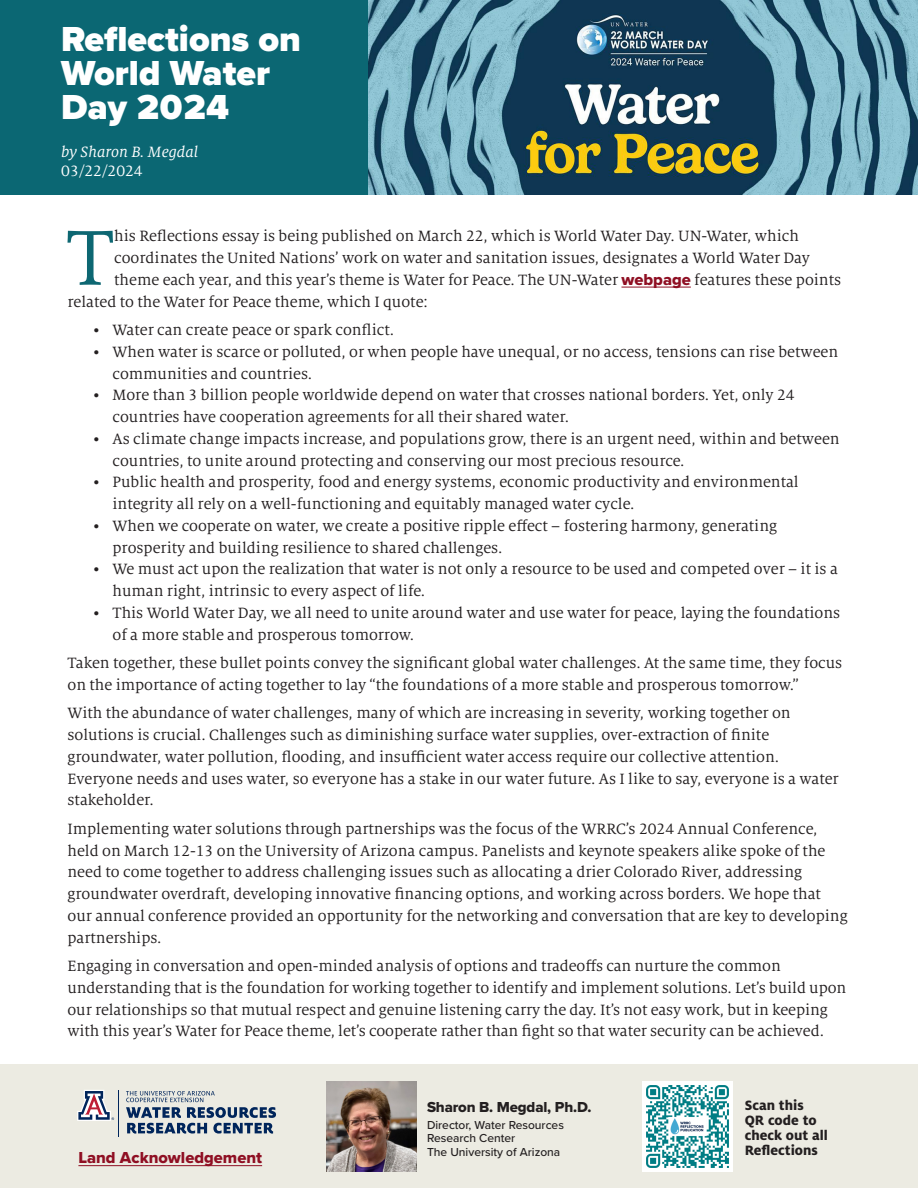
<style>
.page{position:relative;width:918px;height:1188px;background:#fff}
.page>*{position:absolute;margin:0;border:0;box-sizing:border-box;transform-origin:0 0}
.t1{font:86.25px "Milo Serif OT";color:#0d6772}
.t2{font:900 36px/34.2px "Proxima Nova";color:#fff}
.t3{font:16.5px/21.8px "Milo Serif OT";color:#231f20}
.t4{font:italic 16.5px/18.8px "Milo Serif OT";color:#fff}
.t5{font:16.5px "Proxima Nova Extrabld";color:#8f0f23}
.t6{font:800 15px/15px "Milo OT";color:#231f20}
.t7{font:15px "Proxima Nova Extrabld";letter-spacing:-.01em;color:#231f20}
.t8{font:500 12px/13.5px "Proxima Nova";color:#231f20}
.s1{font-style:normal}
.s2{font-family:"Proxima Nova Extrabld";color:#8f0f23}
</style>
<div class="page">
<img style="left:367px;top:1px;width:551px;height:193px">
<hr style="left:621px;top:287px;width:70px;height:1px;background:#8f0f23">
<div style="left:0;top:0;width:367px;height:194px;background:#0b6773"></div>
<div style="left:0;top:1064px;width:917px;height:124px;background:#ecebe2"></div>
<img style="left:326px;top:1081px;width:90px;height:90px">
<svg style="left:126px;top:1091px;width:150px;height:43px"></svg>
<svg style="left:77px;top:1090px;width:37px;height:31px"></svg>
<hr style="left:118px;top:1090px;width:1px;height:46px;background:#00255b">
<hr style="left:78px;top:1165px;width:184px;height:1px;background:#8f0f23">
<img style="left:642px;top:1081px;width:90px;height:90px">
<p class="t2" style="left:61px;top:21px;width:241px">Reflections on<br>World Water<br>Day 2024</p>
<p class="t4" style="left:61px;top:143px;width:138px">by Sharon B. Megdal<br><span class="s1">03/22/2024</span></p>
<p class="t1" style="left:66px;top:213px;width:49px">T</p>
<p class="t3" style="left:114px;top:226px;width:686px">his Reflections essay is being published on March 22, which is World Water Day. UN-Water, which</p>
<p class="t3" style="left:114px;top:248px;width:697px">coordinates the United Nations’ work on water and sanitation issues, designates a World Water Day</p>
<p class="t3" style="left:114px;top:269px;width:728px">theme each year, and this year’s theme is Water for Peace. The UN-Water <span class="s2">webpage</span> features these points</p>
<p class="t3" style="left:68px;top:291px;width:362px">related to the Water for Peace theme, which I quote:</p>
<p class="t3" style="left:93px;top:320px;width:303px">• Water can create peace or spark conflict.</p>
<p class="t3" style="left:112px;top:341px;width:727px;text-indent:-20px">• When water is scarce or polluted, or when people have unequal, or no access, tensions can rise between communities and countries.</p>
<p class="t3" style="left:112px;top:385px;width:684px;text-indent:-20px">• More than 3 billion people worldwide depend on water that crosses national borders. Yet, only 24 countries have cooperation agreements for all their shared water.</p>
<p class="t3" style="left:112px;top:428px;width:729px;text-indent:-20px">• As climate change impacts increase, and populations grow, there is an urgent need, within and between countries, to unite around protecting and conserving our most precious resource.</p>
<p class="t3" style="left:112px;top:472px;width:688px;text-indent:-20px">• Public health and prosperity, food and energy systems, economic productivity and environmental integrity all rely on a well-functioning and equitably managed water cycle.</p>
<p class="t3" style="left:112px;top:515px;width:666px;text-indent:-20px">• When we cooperate on water, we create a positive ripple effect – fostering harmony, generating prosperity and building resilience to shared challenges.</p>
<p class="t3" style="left:112px;top:559px;width:727px;text-indent:-20px">• We must act upon the realization that water is not only a resource to be used and competed over – it is a human right, intrinsic to every aspect of life.</p>
<p class="t3" style="left:112px;top:602px;width:729px;text-indent:-20px">• This World Water Day, we all need to unite around water and use water for peace, laying the foundations of a more stable and prosperous tomorrow.</p>
<p class="t3" style="left:68px;top:653px;width:776px">Taken together, these bullet points convey the significant global water challenges. At the same time, they focus on the importance of acting together to lay “the foundations of a more stable and prosperous tomorrow.”</p>
<p class="t3" style="left:68px;top:703px;width:773px">With the abundance of water challenges, many of which are increasing in severity, working together on solutions is crucial. Challenges such as diminishing surface water supplies, over-extraction of finite groundwater, water pollution, flooding, and insufficient water access require our collective attention.<br>Everyone needs and uses water, so everyone has a stake in our water future. As I like to say, everyone is a water stakeholder.</p>
<p class="t3" style="left:68px;top:818px;width:782px">Implementing water solutions through partnerships was the focus of the WRRC’s 2024 Annual Conference, held on March 12-13 on the University of Arizona campus. Panelists and keynote speakers alike spoke of the need to come together to address challenging issues such as allocating a drier Colorado River, addressing groundwater overdraft, developing innovative financing options, and working across borders. We hope that our annual conference provided an opportunity for the networking and conversation that are key to developing partnerships.</p>
<p class="t3" style="left:68px;top:956px;width:780px">Engaging in conversation and open-minded analysis of options and tradeoffs can nurture the common understanding that is the foundation for working together to identify and implement solutions. Let’s build upon our relationships so that mutual respect and genuine listening carry the day. It’s not easy work, but in keeping with this year’s Water for Peace theme, let’s cooperate rather than fight so that water security can be achieved.</p>
<p class="t5" style="left:78px;top:1146px;width:185px">Land Acknowledgement</p>
<p class="t7" style="left:427px;top:1096px;width:166px">Sharon B. Megdal, Ph.D.</p>
<p class="t8" style="left:427px;top:1118px;width:138px">Director, Water Resources<br>Research Center<br>The University of Arizona</p>
<p class="t6" style="left:745px;top:1097px;width:85px">Scan this<br>QR code to check out all<br>Reflections</p>
</div>
